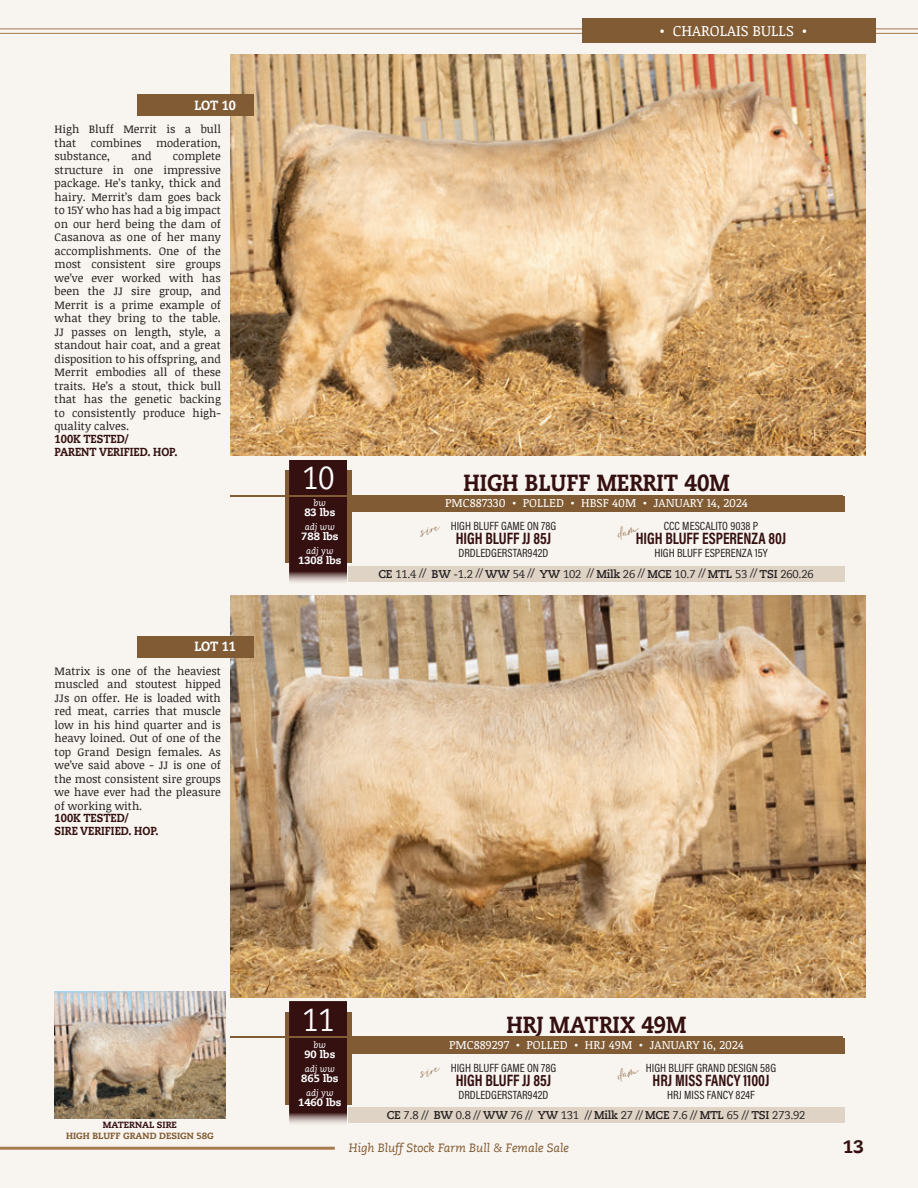
<style>
.page{position:relative;width:918px;height:1188px;background:#f8f4ef}
.page>*{position:absolute;margin:0;border:0;box-sizing:border-box;transform-origin:0 0}
.t1{font:31.65px "Caecilia LT Pro 55 Roman";color:#fff;scale:.9 1}
.t2{font:800 23.25px "Caecilia LT Std";color:#351011;scale:.9 1}
.t3{font:18px "Searchlight";color:#815b33}
.t4{font:800 18px "Caecilia LT Pro 85";color:#351011}
.t5{font:700 16.65px "Acumin Pro Cond";color:#351011;scale:.9 1}
.t6{font:15px "Noticia Text";color:#fff}
.t7{font:800 13.35px "Caecilia LT Std";color:#fff;scale:.9 1}
.t8{font:12px "Acumin Pro Cond";color:#231f20}
.t9{font:12px "Noticia Text";color:#fff}
.t10{font:italic 12px "Caecilia LT Pro 56";color:#815b33}
.t11{font:800 11.7px/13.5px "Caecilia LT Std";color:#351011;scale:.9 1}
.t12{font:11.25px/13.5px "Noticia Text";color:#231f20;text-align:justify}
.t13{font:11.25px "Caecilia LT Pro 55 Roman";letter-spacing:-.02em;color:#231f20}
.t14{font:800 10.5px "Caecilia LT Pro 85";color:#fff}
.t15{font:italic 9px "Caecilia LT Pro 56";color:#fff}
.t16{font:800 9px "Caecilia LT Std";color:#815b33}
.t17{font:800 9px "Caecilia LT Std";color:#351011}
.s1{font-family:"Caecilia LT Pro 75";font-weight:700}
</style>
<div class="page">
<hr style="left:0;top:28px;width:918px;height:1px;background:#a77b4e">
<hr style="left:0;top:33px;width:918px;height:1px;background:#a77b4e">
<div style="left:582px;top:19px;width:294px;height:24px;background:#815b33"></div>
<hr style="left:0;top:1147px;width:335px;height:3px;background:#a77b4e">
<img style="left:231px;top:54px;width:634px;height:402px">
<div style="left:285px;top:470px;width:67px;height:93px;background:#815b33"></div>
<div style="left:290px;top:460px;width:57px;height:125px;background:#351011"></div>
<hr style="left:231px;top:495px;width:612px;height:1px;background:#815b33">
<div style="left:348px;top:496px;width:496px;height:16px;background:#815b33"></div>
<div style="left:348px;top:566px;width:496px;height:16px;background:#dfd3c6"></div>
<img style="left:231px;top:596px;width:634px;height:401px">
<div style="left:285px;top:1012px;width:67px;height:93px;background:#815b33"></div>
<div style="left:290px;top:1002px;width:57px;height:124px;background:#351011"></div>
<hr style="left:231px;top:1036px;width:612px;height:2px;background:#815b33">
<div style="left:348px;top:1038px;width:496px;height:16px;background:#815b33"></div>
<div style="left:348px;top:1108px;width:496px;height:15px;background:#dfd3c6"></div>
<div style="left:137px;top:94px;width:117px;height:22px;background:#815b33"></div>
<div style="left:137px;top:636px;width:117px;height:22px;background:#815b33"></div>
<img style="left:55px;top:991px;width:170px;height:127px">
<p class="t7" style="left:194px;top:97px;width:48px">LOT 10</p>
<p class="t12" style="left:55px;top:122px;width:168px">High Bluff Merrit is a bull that</p>
<p class="t12" style="left:91px;top:136px;width:52px">combines</p>
<p class="t12" style="left:156px;top:136px;width:66px">moderation,</p>
<p class="t12" style="left:55px;top:149px;width:57px">substance,</p>
<p class="t12" style="left:131px;top:149px;width:22px">and</p>
<p class="t12" style="left:55px;top:149px;width:168px;text-indent:118px">complete structure in one impressive package. He’s tanky, thick and hairy. Merrit’s dam goes back to 15Y who has had a big impact on our herd being the dam of Casanova as one of her many accomplishments. One of the most consistent sire groups we’ve ever worked with has been the JJ sire group, and Merrit is a prime example of what they bring to the table.<br>JJ passes on length, style, a standout hair coat, and a great disposition to his offspring, and Merrit embodies all of these traits. He’s a stout, thick bull that has the genetic backing to consistently produce high&shy;quality calves.</p>
<p class="t11" style="left:55px;top:432px;width:138px">100K TESTED/<br>PARENT VERIFIED. HOP.</p>
<p class="t7" style="left:194px;top:638px;width:48px">LOT 11</p>
<p class="t12" style="left:55px;top:664px;width:168px">Matrix is one of the heaviest muscled and stoutest hipped JJs on offer. He is loaded with red meat, carries that muscle low in his hind quarter and is heavy loined. Out of one of the top Grand Design females. As we’ve said above - JJ is one of the most consistent sire groups we have ever had the pleasure of working with.</p>
<p class="t11" style="left:55px;top:812px;width:117px;line-height:12.6px">100K TESTED/<br>SIRE VERIFIED. HOP.</p>
<h3 class="t6" style="left:660px;top:21px;width:149px">• CHAROLAIS BULLS •</h3>
<h1 class="t1" style="left:303px;top:457px;width:37px">10</h1>
<h2 class="t2" style="left:463px;top:469px;width:297px">HIGH BLUFF MERRIT 40M</h2>
<p class="t8" style="left:451px;top:518px;width:107px">HIGH BLUFF GAME ON 78G</p>
<h3 class="t5" style="left:456px;top:528px;width:108px">HIGH BLUFF JJ 85J</h3>
<p class="t8" style="left:459px;top:545px;width:91px">DRDLEDGERSTAR942D</p>
<p class="t9" style="left:445px;top:494px;width:304px">PMC887330 • POLLED • HBSF 40M • JANUARY 14, 2024</p>
<p class="t15" style="left:314px;top:497px;width:14px">bw</p>
<p class="t14" style="left:304px;top:505px;width:32px">83 lbs</p>
<p class="t15" style="left:305px;top:521px;width:32px">adj ww</p>
<p class="t14" style="left:301px;top:529px;width:39px">788 lbs</p>
<p class="t15" style="left:306px;top:545px;width:29px">adj yw</p>
<p class="t14" style="left:298px;top:553px;width:45px">1308 lbs</p>
<p class="t8" style="left:664px;top:518px;width:96px">CCC MESCALITO 9038 P</p>
<h3 class="t5" style="left:636px;top:528px;width:169px">HIGH BLUFF ESPERENZA 80J</h3>
<p class="t8" style="left:654px;top:545px;width:115px">HIGH BLUFF ESPERENZA 15Y</p>
<h3 class="t3" style="left:417px;top:519px;width:22px;rotate:-16deg">sire</h3>
<p class="t13" style="left:379px;top:567px;width:437px"><span class="s1">CE</span> 11.4 // <span class="s1">BW</span> -1.2 // <span class="s1">WW</span> 54 // <span class="s1">YW</span> 102 // <span class="s1">Milk</span> 26 // <span class="s1">MCE</span> 10.7 // <span class="s1">MTL</span> 53 // <span class="s1">TSI</span> 260.26</p>
<p class="t17" style="left:103px;top:1119px;width:76px">MATERNAL SIRE</p>
<p class="t16" style="left:66px;top:1130px;width:149px">HIGH BLUFF GRAND DESIGN 58G</p>
<h1 class="t1" style="left:303px;top:999px;width:37px">11</h1>
<h2 class="t2" style="left:507px;top:1010px;width:201px">HRJ MATRIX 49M</h2>
<p class="t8" style="left:451px;top:1060px;width:107px">HIGH BLUFF GAME ON 78G</p>
<h3 class="t5" style="left:456px;top:1069px;width:108px">HIGH BLUFF JJ 85J</h3>
<p class="t8" style="left:459px;top:1087px;width:91px">DRDLEDGERSTAR942D</p>
<p class="t9" style="left:449px;top:1036px;width:296px">PMC889297 • POLLED • HRJ 49M • JANUARY 16, 2024</p>
<p class="t15" style="left:314px;top:1039px;width:14px">bw</p>
<p class="t14" style="left:304px;top:1047px;width:32px">90 lbs</p>
<p class="t15" style="left:305px;top:1063px;width:32px">adj ww</p>
<p class="t14" style="left:301px;top:1071px;width:39px">865 lbs</p>
<p class="t15" style="left:306px;top:1087px;width:29px">adj yw</p>
<p class="t14" style="left:298px;top:1095px;width:45px">1460 lbs</p>
<p class="t8" style="left:646px;top:1060px;width:132px">HIGH BLUFF GRAND DESIGN 58G</p>
<h3 class="t5" style="left:653px;top:1069px;width:131px">HRJ MISS FANCY 1100J</h3>
<p class="t8" style="left:667px;top:1087px;width:89px">HRJ MISS FANCY 824F</p>
<h3 class="t3" style="left:417px;top:1060px;width:22px;rotate:-16deg">sire</h3>
<p class="t13" style="left:387px;top:1108px;width:420px"><span class="s1">CE</span> 7.8 // <span class="s1">BW</span> 0.8 // <span class="s1">WW</span> 76 // <span class="s1">YW</span> 131 // <span class="s1">Milk</span> 27 // <span class="s1">MCE</span> 7.6 // <span class="s1">MTL</span> 65 // <span class="s1">TSI</span> 273.92</p>
<p class="t10" style="left:349px;top:1140px;width:222px">High Bluff Stock Farm Bull &amp; Female Sale</p>
<h3 class="t4" style="left:843px;top:1134px;width:23px">13</h3>
</div>
